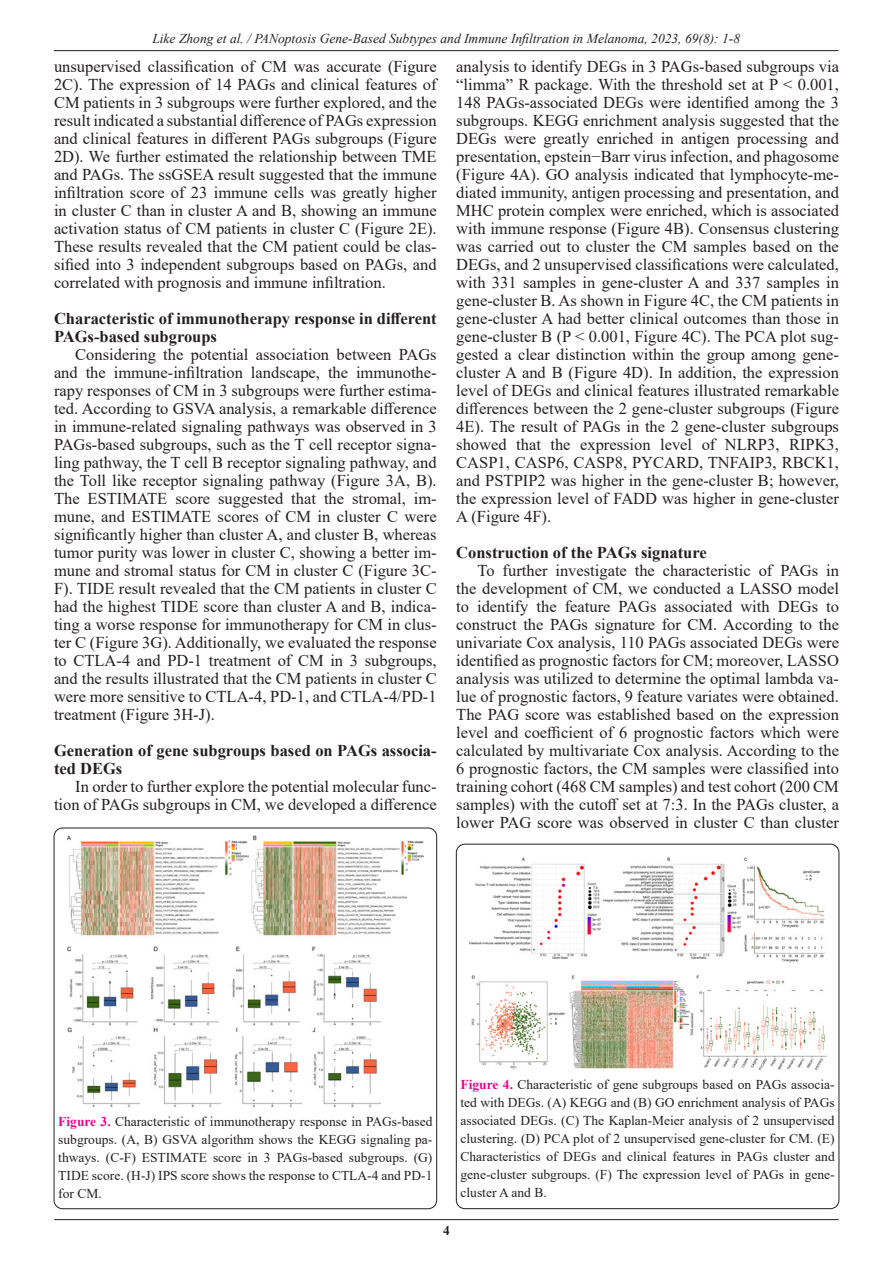
<style>
.page{position:relative;width:893px;height:1263px;background:#fff}
.page>*{position:absolute;margin:0;border:0;box-sizing:border-box;transform-origin:0 0}
.t1{font:16.5px/18px "Times New Roman";color:#231f20;text-align:justify}
.t2{font:700 16.5px/18px "Times New Roman";color:#231f20}
.t3{font:13.5px/18px "Times New Roman";color:#231f20;text-align:justify}
.t4{font:italic 13.5px "Times New Roman";color:#231f20}
.t5{font:700 13.5px "Times New Roman";color:#231f20}
.s1{font-weight:700;color:#ed028c}
</style>
<div class="page">
<hr style="left:54px;top:50px;width:784px;height:1px;background:#231f20">
<hr style="left:54px;top:1219px;width:785px;height:1px;background:#231f20">
<div style="left:54px;top:828px;width:383px;height:381px;border:1px solid #231f20;border-radius:9px"></div>
<img style="left:67px;top:836px;width:357px;height:271px">
<div style="left:456px;top:844px;width:383px;height:365px;border:1px solid #231f20;border-radius:9px"></div>
<img style="left:469px;top:857px;width:357px;height:213px">
<p class="t4" style="left:152px;top:29px;width:589px">Like Zhong et al. / PANoptosis Gene-Based Subtypes and Immune Infiltration in Melanoma, 2023, 69(8): 1-8</p>
<p class="t1" style="left:54px;top:57px;width:384px">unsupervised classification of CM was accurate (Figure 2C). The expression of 14 PAGs and clinical features of CM patients in 3 subgroups were further explored, and the result indicated a substantial difference of PAGs expression and clinical features in different PAGs subgroups (Figure 2D). We further estimated the relationship between TME and PAGs. The ssGSEA result suggested that the immune infiltration score of 23 immune cells was greatly higher in cluster C than in cluster A and B, showing an immune activation status of CM patients in cluster C (Figure 2E).<br>These results revealed that the CM patient could be clas&shy;sified into 3 independent subgroups based on PAGs, and correlated with prognosis and immune infiltration.</p>
<p class="t2" style="left:54px;top:309px;width:384px">Characteristic of immunotherapy response in different<br>PAGs-based subgroups</p>
<p class="t1" style="left:54px;top:345px;width:384px;text-indent:21px">Considering the potential association between PAGs and the immune-infiltration landscape, the immunothe&shy;rapy responses of CM in 3 subgroups were further estima&shy;ted. According to GSVA analysis, a remarkable difference in immune-related signaling pathways was observed in 3<br>PAGs-based subgroups, such as the T cell receptor signa&shy;ling pathway, the T cell B receptor signaling pathway, and the Toll like receptor signaling pathway (Figure 3A, B).<br>The ESTIMATE score suggested that the stromal, im&shy;mune, and ESTIMATE scores of CM in cluster C were significantly higher than cluster A, and cluster B, whereas tumor purity was lower in cluster C, showing a better im&shy;mune and stromal status for CM in cluster C (Figure 3C-F). TIDE result revealed that the CM patients in cluster C had the highest TIDE score than cluster A and B, indica&shy;ting a worse response for immunotherapy for CM in clus&shy;ter C (Figure 3G). Additionally, we evaluated the response to CTLA-4 and PD-1 treatment of CM in 3 subgroups, and the results illustrated that the CM patients in cluster C were more sensitive to CTLA-4, PD-1, and CTLA-4/PD-1 treatment (Figure 3H-J).</p>
<p class="t2" style="left:54px;top:741px;width:384px">Generation of gene subgroups based on PAGs associa&shy;ted DEGs</p>
<p class="t1" style="left:54px;top:777px;width:384px;text-align:right">In order to further explore the potential molecular func&shy;tion of PAGs subgroups in CM, we developed a difference</p>
<p class="t1" style="left:456px;top:57px;width:384px">analysis to identify DEGs in 3 PAGs-based subgroups via “limma” R package. With the threshold set at P &lt; 0.001, 148 PAGs-associated DEGs were identified among the 3 subgroups. KEGG enrichment analysis suggested that the DEGs were greatly enriched in antigen processing and presentation, epstein−Barr virus infection, and phagosome (Figure 4A). GO analysis indicated that lymphocyte-me&shy;diated immunity, antigen processing and presentation, and MHC protein complex were enriched, which is associated with immune response (Figure 4B). Consensus clustering was carried out to cluster the CM samples based on the DEGs, and 2 unsupervised classifications were calculated, with 331 samples in gene-cluster A and 337 samples in gene-cluster B. As shown in Figure 4C, the CM patients in gene-cluster A had better clinical outcomes than those in gene-cluster B (P &lt; 0.001, Figure 4C). The PCA plot sug&shy;gested a clear distinction within the group among gene&shy;cluster A and B (Figure 4D). In addition, the expression level of DEGs and clinical features illustrated remarkable differences between the 2 gene-cluster subgroups (Figure 4E). The result of PAGs in the 2 gene-cluster subgroups showed that the expression level of NLRP3, RIPK3, CASP1, CASP6, CASP8, PYCARD, TNFAIP3, RBCK1, and PSTPIP2 was higher in the gene-cluster B; however, the expression level of FADD was higher in gene-cluster A (Figure 4F).</p>
<p class="t2" style="left:456px;top:543px;width:252px">Construction of the PAGs signature</p>
<p class="t1" style="left:456px;top:561px;width:384px;text-indent:21px">To further investigate the characteristic of PAGs in the development of CM, we conducted a LASSO model to identify the feature PAGs associated with DEGs to construct the PAGs signature for CM. According to the univariate Cox analysis, 110 PAGs associated DEGs were identified as prognostic factors for CM; moreover, LASSO analysis was utilized to determine the optimal lambda va&shy;lue of prognostic factors, 9 feature variates were obtained.<br>The PAG score was established based on the expression level and coefficient of 6 prognostic factors which were calculated by multivariate Cox analysis. According to the 6 prognostic factors, the CM samples were classified into training cohort (468 CM samples) and test cohort (200 CM samples) with the cutoff set at 7:3. In the PAGs cluster, a lower PAG score was observed in cluster C than cluster</p>
<p class="t3" style="left:58px;top:1112px;width:376px"><span class="s1">Figure 3.</span> Characteristic of immunotherapy response in PAGs-based subgroups. (A, B) GSVA algorithm shows the KEGG signaling pa&shy;thways. (C-F) ESTIMATE score in 3 PAGs-based subgroups. (G)<br>TIDE score. (H-J) IPS score shows the response to CTLA-4 and PD-1 for CM.</p>
<p class="t5" style="left:443px;top:1220px;width:8px">4</p>
<p class="t3" style="left:460px;top:1075px;width:376px"><span class="s1">Figure 4.</span> Characteristic of gene subgroups based on PAGs associa&shy;ted with DEGs. (A) KEGG and (B) GO enrichment analysis of PAGs associated DEGs. (C) The Kaplan-Meier analysis of 2 unsupervised clustering. (D) PCA plot of 2 unsupervised gene-cluster for CM. (E)<br>Characteristics of DEGs and clinical features in PAGs cluster and gene-cluster subgroups. (F) The expression level of PAGs in gene&shy;cluster A and B.</p>
</div>
